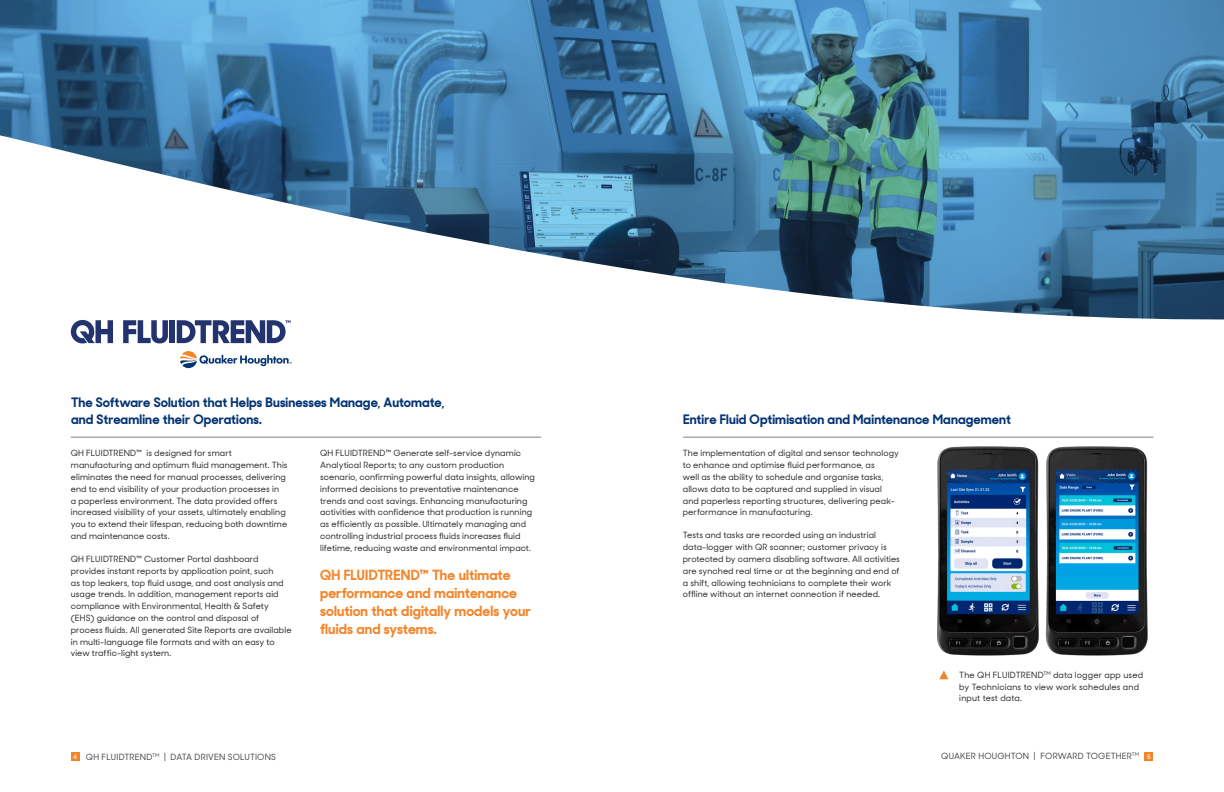
<style>
.page{position:relative;width:1224px;height:792px;background:#fff}
.page>*{position:absolute;margin:0;border:0;box-sizing:border-box;transform-origin:0 0}
.t1{font:700 14px/18px "Sharp Sans Display No 2";letter-spacing:.005em;color:#f58529}
.t2{font:700 13px/17px "Sharp Sans Display No 2";letter-spacing:.005em;color:#053474}
.t3{font:500 8.5px/11.8px "Sharp Sans Display No 2";letter-spacing:.01em;color:#231f20}
.t4{font:500 8.5px "Sharp Sans Display No 2";letter-spacing:.02em;color:#3e3e3f}
.t5{font:600 6px "Sharp Sans Display No 2";color:#fff}
</style>
<div class="page">
<svg style="left:0;top:0;width:1224px;height:126px;background:#4886b1"></svg>
<svg style="left:0;top:126px;width:1224px;height:218px"></svg>
<hr style="left:71px;top:437px;width:470px;height:1px;background:#808285">
<hr style="left:683px;top:437px;width:470px;height:1px;background:#808285">
<svg style="left:180px;top:351px;width:112px;height:17px"></svg>
<svg style="left:71px;top:320px;width:42px;height:23px"></svg>
<svg style="left:123px;top:320px;width:45px;height:23px"></svg>
<div style="left:170px;top:320px;width:5px;height:23px;background:#22336d"></div>
<svg style="left:177px;top:320px;width:114px;height:23px"></svg>
<svg style="left:939px;top:670px;width:10px;height:9px"></svg>
<img style="left:937px;top:446px;width:211px;height:210px">
<div style="left:71px;top:752px;width:8px;height:9px;background:#f58529"></div>
<div style="left:1145px;top:752px;width:8px;height:9px;background:#f58529"></div>
<p class="t2" style="left:71px;top:393px;width:375px">The Software Solution that Helps Businesses Manage, Automate, and Streamline their Operations.</p>
<p class="t3" style="left:71px;top:447px;width:218px">QH FLUIDTREND™ is designed for smart manufacturing and optimum fluid management. This eliminates the need for manual processes, delivering end to end visibility of your production processes in<br>a paperless environment. The data provided offers increased visibility of your assets, ultimately enabling you to extend their lifespan, reducing both downtime and maintenance costs.</p>
<p class="t3" style="left:71px;top:552px;width:222px">QH FLUIDTREND™ Customer Portal dashboard provides instant reports by application point, such<br>as top leakers, top fluid usage, and cost analysis and usage trends. In addition, management reports aid compliance with Environmental, Health &amp; Safety (EHS) guidance on the control and disposal of process fluids. All generated Site Reports are available in multi-language file formats and with an easy to view traffic-light system.</p>
<p class="t3" style="left:320px;top:447px;width:216px">QH FLUIDTREND™ Generate self-service dynamic Analytical Reports; to any custom production scenario, confirming powerful data insights, allowing informed decisions to preventative maintenance trends and cost savings. Enhancing manufacturing activities with confidence that production is running as efficiently as possible. Ultimately managing and controlling industrial process fluids increases fluid lifetime, reducing waste and environmental impact.</p>
<p class="t1" style="left:320px;top:564px;width:212px">QH FLUIDTREND™ The ultimate performance and maintenance solution that digitally models your fluids and systems.</p>
<p class="t2" style="left:683px;top:410px;width:329px">Entire Fluid Optimisation and Maintenance Management</p>
<p class="t3" style="left:683px;top:447px;width:218px">The implementation of digital and sensor technology to enhance and optimise fluid performance, as<br>well as the ability to schedule and organise tasks, allows data to be captured and supplied in visual and paperless reporting structures, delivering peak&shy;performance in manufacturing.</p>
<p class="t3" style="left:683px;top:529px;width:219px">Tests and tasks are recorded using an industrial data-logger with QR scanner; customer privacy is protected by camera disabling software. All activities are synched real time or at the beginning and end of a shift, allowing technicians to complete their work offline without an internet connection if needed.</p>
<p class="t3" style="left:959px;top:668px;width:185px">The QH FLUIDTREND<sup>TM</sup> data logger app used by Technicians to view work schedules and input test data.</p>
<p class="t5" style="left:73px;top:752px;width:5px">4</p>
<p class="t4" style="left:941px;top:749px;width:199px">QUAKER HOUGHTON | FORWARD TOGETHER<sup>TM</sup></p>
<p class="t4" style="left:86px;top:749px;width:192px">QH FLUIDTREND<sup>TM</sup> | DATA DRIVEN SOLUTIONS</p>
<p class="t5" style="left:1147px;top:752px;width:5px">5</p>
</div>
